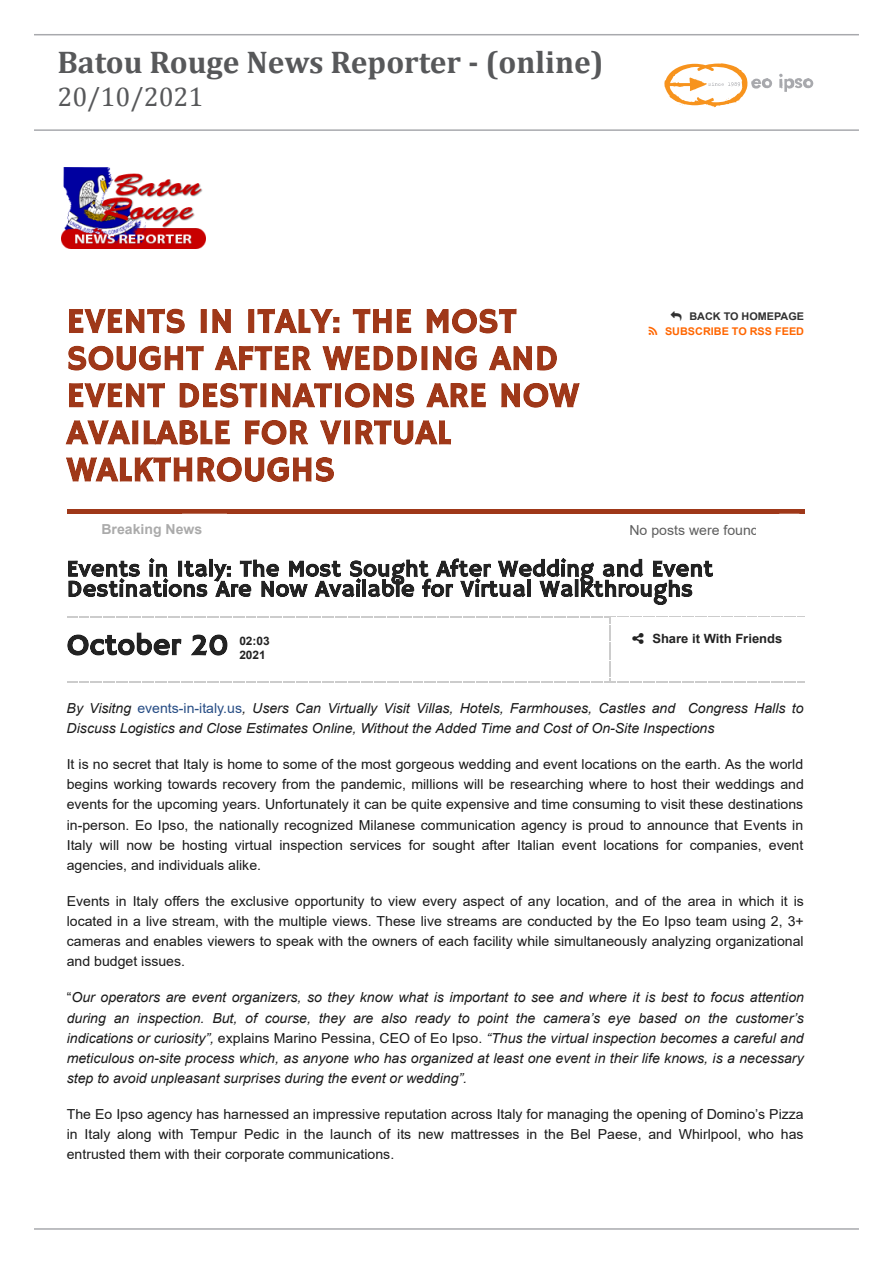
<style>
.page{position:relative;width:893px;height:1263px;background:#fff}
.page>*{position:absolute;margin:0;border:0;box-sizing:border-box;transform-origin:0 0}
.t1{font:700 31.5px "Cambria";color:#57585a}
.t2{font:27px "Cambria";color:#57585a}
.t3{font:13.8px/20.1px "Arial";color:#1a1a1a;text-align:justify}
.t4{font:italic 13.8px/20.1px "Arial";color:#1a1a1a}
.t5{font:13.8px "Arial";color:#5e5e5e}
.t6{font:700 13.8px "Arial";color:#ababab}
.t7{font:700 12.75px "Arial";color:#232323}
.t8{font:700 11.7px/13.8px "Arial";color:#232323}
.t9{font:700 10.65px/14.9px "Arial";color:#f60;text-align:right}
.s1{color:#313131}
.s2{font-style:normal;color:#264c84}
.s3{font-style:normal}
</style>
<div class="page">
<svg style="left:779px;top:74px;width:35px;height:18px"></svg>
<svg style="left:664px;top:63px;width:109px;height:44px"></svg>
<hr style="left:34px;top:129px;width:825px;height:2px;background:#a8a9ad">
<hr style="left:34px;top:1228px;width:825px;height:2px;background:#a8a9ad">
<hr style="left:34px;top:34px;width:825px;height:1px;background:#a8a9ad">
<img style="left:62px;top:168px;width:144px;height:81px">
<svg style="left:67px;top:616px;width:738px;height:66px"></svg>
<svg style="left:68px;top:558px;width:645px;height:47px"></svg>
<div style="left:67px;top:509px;width:738px;height:5px;background:#9f3819"></div>
<svg style="left:69px;top:309px;width:447px;height:24px"></svg>
<svg style="left:68px;top:346px;width:489px;height:24px"></svg>
<svg style="left:69px;top:383px;width:511px;height:25px"></svg>
<svg style="left:66px;top:420px;width:385px;height:25px"></svg>
<svg style="left:66px;top:457px;width:268px;height:25px"></svg>
<p class="t1" style="left:57px;top:40px;width:548px">Batou Rouge News Reporter - (online)</p>
<p class="t2" style="left:57px;top:81px;width:148px">20/10/2021</p>
<p class="t6" style="left:101px;top:519px;width:103px">Breaking News</p>
<p class="t9" style="left:665px;top:309px;width:140px"><span class="s1">BACK TO HOMEPAGE<br></span>SUBSCRIBE TO RSS FEED</p>
<p class="t5" style="left:629px;top:520px;width:131px">No posts were found</p>
<p class="t8" style="left:239px;top:634px;width:32px">02:03<br>2021</p>
<p class="t7" style="left:632px;top:629px;width:151px">→ Share it With Friends</p>
<p class="t4" style="left:67px;top:698px;width:738px">By Visitng <span class="s2">events-in-italy.us</span>, Users Can Virtually Visit Villas, Hotels, Farmhouses, Castles and Congress Halls to<br>Discuss Logistics and Close Estimates Online, Without the Added Time and Cost of On-Site Inspections</p>
<p class="t3" style="left:67px;top:754px;width:739px">It is no secret that Italy is home to some of the most gorgeous wedding and event locations on the earth. As the world begins working towards recovery from the pandemic, millions will be researching where to host their weddings and events for the upcoming years. Unfortunately it can be quite expensive and time consuming to visit these destinations in-person. Eo Ipso, the nationally recognized Milanese communication agency is proud to announce that Events in Italy will now be hosting virtual inspection services for sought after Italian event locations for companies, event agencies, and individuals alike.</p>
<p class="t3" style="left:67px;top:891px;width:739px">Events in Italy offers the exclusive opportunity to view every aspect of any location, and of the area in which it is located in a live stream, with the multiple views. These live streams are conducted by the Eo Ipso team using 2, 3+ cameras and enables viewers to speak with the owners of each facility while simultaneously analyzing organizational and budget issues.</p>
<p class="t4" style="left:67px;top:988px;width:739px;text-align:justify"><span class="s3">“</span>Our operators are event organizers, so they know what is important to see and where it is best to focus attention during an inspection. But, of course, they are also ready to point the camera’s eye based on the customer’s indications or curiosity”, <span class="s3">explains Marino Pessina, CEO of Eo Ipso.</span> “Thus the virtual inspection becomes a careful and meticulous on-site process which, as anyone who has organized at least one event in their life knows, is a necessary step to avoid unpleasant surprises during the event or wedding”.</p>
<p class="t3" style="left:67px;top:1104px;width:738px">The Eo Ipso agency has harnessed an impressive reputation across Italy for managing the opening of Domino’s Pizza in Italy along with Tempur Pedic in the launch of its new mattresses in the Bel Paese, and Whirlpool, who has entrusted them with their corporate communications.</p>
</div>
